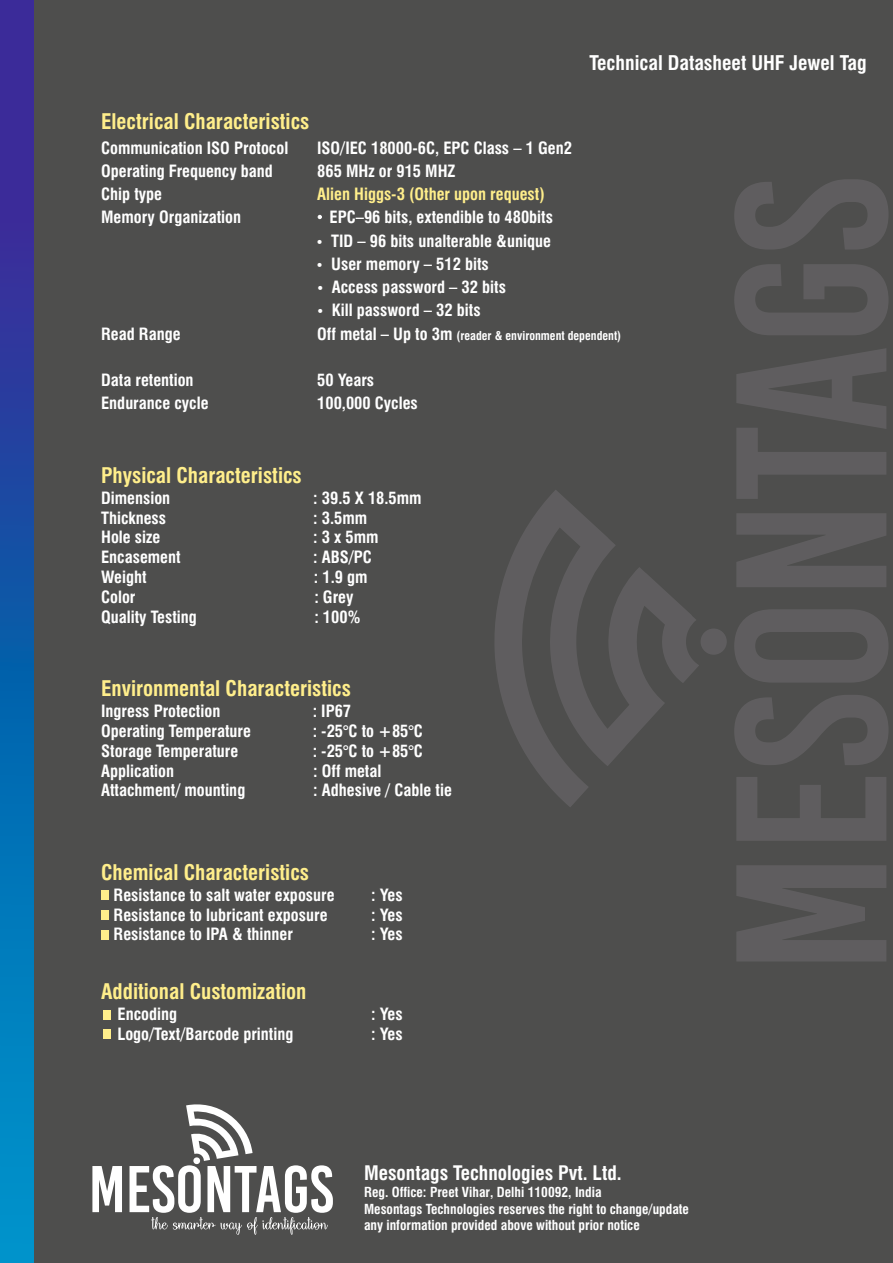
<style>
.page{position:relative;width:893px;height:1263px;background:#4e4e4d}
.page>*{position:absolute;margin:0;border:0;box-sizing:border-box;transform-origin:0 0}
.t1{font:700 condensed 21px "Swiss 721 BT";color:#ffee8b}
.t2{font:700 condensed 19.8px "Swiss 721 BT";color:#fff}
.t3{font:700 condensed 19.5px "Swiss 721 BT";color:#fff}
.t4{font:700 condensed 16.5px/23.2px "Swiss 721 BT";color:#fff}
.t5{font:700 condensed 16.5px "Swiss 721 BT";color:#ffee8b}
.t6{font:700 condensed 13.5px/16.2px "Swiss 721 BT";color:#fff}
.t7{font:700 condensed 12px "Swiss 721 BT";color:#fff}
.s1{font-size:16.5px}
</style>
<div class="page">
<svg style="left:495px;top:490px;width:232px;height:317px"></svg>
<svg style="left:736px;top:865px;width:150px;height:96px"></svg>
<svg style="left:736px;top:777px;width:150px;height:64px"></svg>
<svg style="left:734px;top:695px;width:154px;height:70px"></svg>
<svg style="left:734px;top:609px;width:154px;height:74px"></svg>
<svg style="left:736px;top:513px;width:150px;height:74px"></svg>
<svg style="left:736px;top:348px;width:150px;height:151px"></svg>
<svg style="left:734px;top:264px;width:154px;height:71px"></svg>
<svg style="left:734px;top:179px;width:154px;height:70px"></svg>
<svg style="left:0;top:0;width:33px;height:1263px;background:#165aac"></svg>
<div style="left:102px;top:891px;width:7px;height:9px;background:#ffee8b"></div>
<div style="left:102px;top:910px;width:7px;height:10px;background:#ffee8b"></div>
<div style="left:102px;top:930px;width:7px;height:9px;background:#ffee8b"></div>
<div style="left:104px;top:1010px;width:7px;height:9px;background:#ffee8b"></div>
<div style="left:104px;top:1029px;width:7px;height:10px;background:#ffee8b"></div>
<svg style="left:318px;top:215px;width:4px;height:4px"></svg>
<svg style="left:92px;top:1166px;width:30px;height:46px"></svg>
<svg style="left:130px;top:1104px;width:203px;height:131px"></svg>
<p class="t2" style="left:589px;top:55px;width:279px">Technical Datasheet UHF Jewel Tag</p>
<p class="t1" style="left:101px;top:113px;width:210px">Electrical Characteristics</p>
<p class="t4" style="left:101px;top:138px;width:189px">Communication ISO Protocol</p>
<p class="t4" style="left:317px;top:138px;width:256px">ISO/IEC 18000-6C, EPC Class – 1 Gen2</p>
<p class="t4" style="left:101px;top:161px;width:173px">Operating Frequency band</p>
<p class="t4" style="left:317px;top:161px;width:140px">865 MHz or 915 MHZ</p>
<p class="t4" style="left:101px;top:184px;width:62px">Chip type</p>
<p class="t5" style="left:317px;top:187px;width:229px">Alien Higgs-3 (Other upon request)</p>
<p class="t4" style="left:101px;top:207px;width:141px">Memory Organization</p>
<p class="t4" style="left:330px;top:207px;width:225px">EPC–96 bits, extendible to 480bits<br>TID – 96 bits unalterable &amp;unique<br>User memory – 512 bits<br>Access password – 32 bits<br>Kill password – 32 bits</p>
<p class="t4" style="left:101px;top:324px;width:81px">Read Range</p>
<p class="t7" style="left:317px;top:331px;width:306px"><span class="s1">Off metal – Up to 3m</span> (reader &amp; environment dependent)</p>
<p class="t4" style="left:101px;top:370px;width:94px">Data retention</p>
<p class="t4" style="left:317px;top:370px;width:59px">50 Years</p>
<p class="t4" style="left:101px;top:394px;width:109px">Endurance cycle</p>
<p class="t4" style="left:317px;top:394px;width:102px">100,000 Cycles</p>
<p class="t1" style="left:101px;top:467px;width:202px">Physical Characteristics</p>
<p class="t4" style="left:101px;top:488px;width:71px">Dimension</p>
<p class="t4" style="left:313px;top:488px;width:110px">: 39.5 X 18.5mm</p>
<p class="t4" style="left:101px;top:508px;width:66px">Thickness</p>
<p class="t4" style="left:313px;top:508px;width:56px">: 3.5mm</p>
<p class="t4" style="left:101px;top:527px;width:61px">Hole size</p>
<p class="t4" style="left:313px;top:527px;width:67px">: 3 x 5mm</p>
<p class="t4" style="left:101px;top:547px;width:81px">Encasement</p>
<p class="t4" style="left:313px;top:547px;width:60px">: ABS/PC</p>
<p class="t4" style="left:101px;top:567px;width:47px">Weight</p>
<p class="t4" style="left:314px;top:567px;width:55px">: 1.9 gm</p>
<p class="t4" style="left:101px;top:587px;width:36px">Color</p>
<p class="t4" style="left:314px;top:587px;width:41px">: Grey</p>
<p class="t4" style="left:101px;top:607px;width:97px">Quality Testing</p>
<p class="t4" style="left:314px;top:607px;width:48px">: 100%</p>
<p class="t1" style="left:101px;top:680px;width:251px">Environmental Characteristics</p>
<p class="t4" style="left:101px;top:701px;width:121px">Ingress Protection</p>
<p class="t4" style="left:313px;top:701px;width:40px">: IP67</p>
<p class="t4" style="left:101px;top:721px;width:151px">Operating Temperature</p>
<p class="t4" style="left:313px;top:721px;width:112px">: -25°C to +85°C</p>
<p class="t4" style="left:101px;top:741px;width:139px">Storage Temperature</p>
<p class="t4" style="left:313px;top:741px;width:112px">: -25°C to +85°C</p>
<p class="t4" style="left:101px;top:761px;width:74px">Application</p>
<p class="t4" style="left:313px;top:761px;width:70px">: Off metal</p>
<p class="t4" style="left:101px;top:780px;width:146px">Attachment/ mounting</p>
<p class="t4" style="left:313px;top:780px;width:140px">: Adhesive / Cable tie</p>
<p class="t1" style="left:101px;top:864px;width:209px">Chemical Characteristics</p>
<p class="t4" style="left:114px;top:885px;width:223px">Resistance to salt water exposure</p>
<p class="t4" style="left:371px;top:885px;width:33px">: Yes</p>
<p class="t4" style="left:114px;top:905px;width:215px">Resistance to lubricant exposure</p>
<p class="t4" style="left:371px;top:905px;width:33px">: Yes</p>
<p class="t4" style="left:114px;top:924px;width:181px">Resistance to IPA &amp; thinner</p>
<p class="t4" style="left:371px;top:924px;width:33px">: Yes</p>
<p class="t1" style="left:101px;top:983px;width:207px">Additional Customization</p>
<p class="t4" style="left:118px;top:1004px;width:61px">Encoding</p>
<p class="t4" style="left:371px;top:1004px;width:33px">: Yes</p>
<p class="t4" style="left:118px;top:1024px;width:177px">Logo/Text/Barcode printing</p>
<p class="t4" style="left:371px;top:1024px;width:33px">: Yes</p>
<p class="t3" style="left:364px;top:1165px;width:259px">Mesontags Technologies Pvt. Ltd.</p>
<p class="t6" style="left:364px;top:1186px;width:326px">Reg. Office: Preet Vihar, Delhi 110092, India<br>Mesontags Technologies reserves the right to change/update any information provided above without prior notice</p>
</div>
